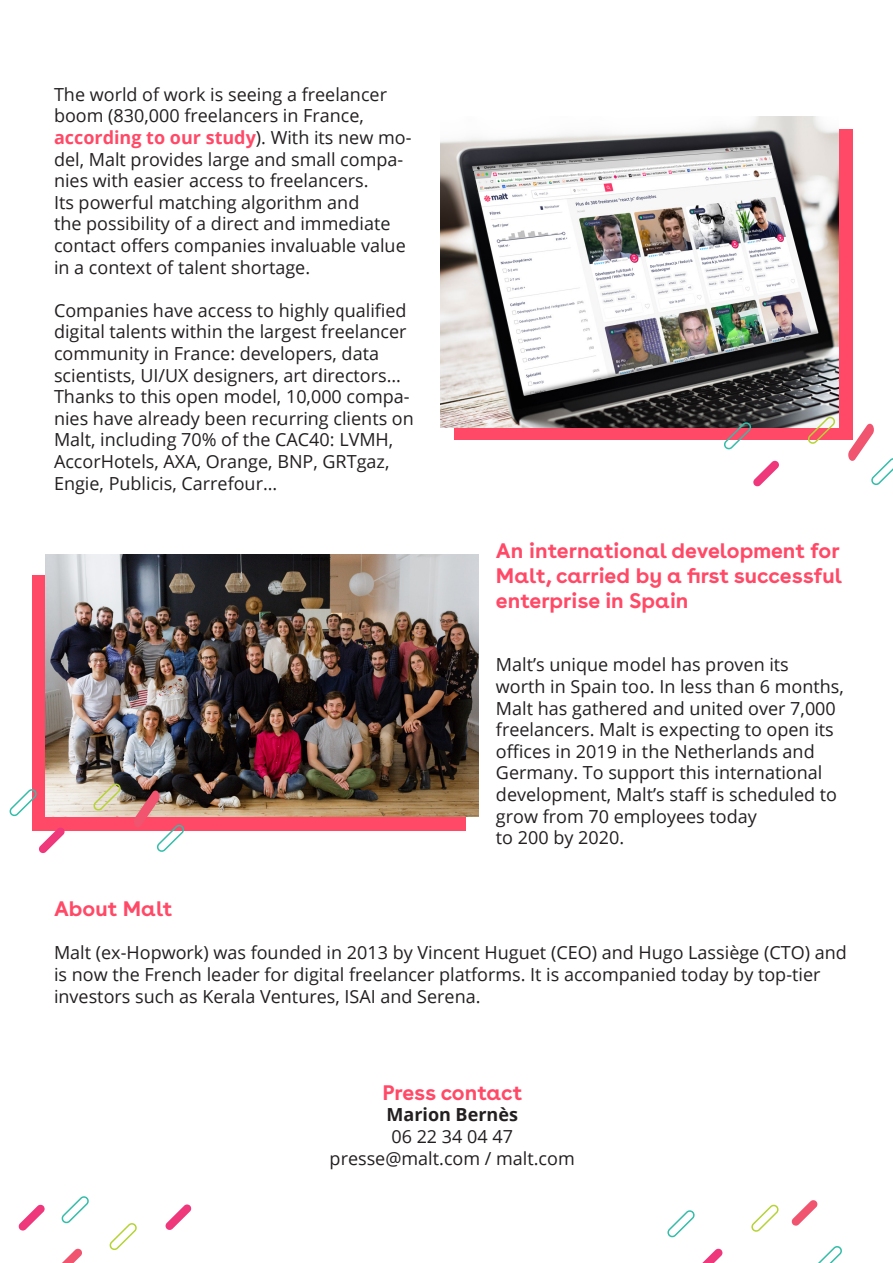
<style>
.page{position:relative;width:893px;height:1263px;background:#fff}
.page>*{position:absolute;margin:0;border:0;box-sizing:border-box;transform-origin:0 0}
.t1{font:700 21px/25.2px "Buenos Aires";color:#ff4967;text-align:justify}
.t2{font:18px/21.6px "Open Sans";color:#231f20}
.t3{font:700 18px "Open Sans";color:#231f20}
.s1{font-weight:700;color:#ff4967}
</style>
<div class="page">
<div style="left:32px;top:575px;width:433px;height:256px;background:#ff4967"></div>
<div style="left:454px;top:130px;width:398px;height:310px;background:#ff4967"></div>
<img style="left:45px;top:555px;width:434px;height:261px">
<img style="left:440px;top:117px;width:399px;height:310px">
<svg style="left:18px;top:1204px;width:27px;height:27px"></svg>
<svg style="left:61px;top:1196px;width:28px;height:28px"></svg>
<svg style="left:109px;top:1223px;width:28px;height:27px"></svg>
<svg style="left:165px;top:1204px;width:27px;height:26px"></svg>
<svg style="left:62px;top:1248px;width:20px;height:15px"></svg>
<svg style="left:667px;top:1200px;width:175px;height:63px"></svg>
<svg style="left:722px;top:417px;width:171px;height:70px"></svg>
<svg style="left:9px;top:783px;width:177px;height:71px"></svg>
<p class="t2" style="left:54px;top:83px;width:334px">The world of work is seeing a freelancer boom (830,000 freelancers in France,</p>
<p class="t2" style="left:54px;top:126px;width:359px"><span class="s1">according to our study</span>). With its new mo&shy;del, Malt provides large and small compa&shy;nies with easier access to freelancers.</p>
<p class="t2" style="left:54px;top:191px;width:353px">Its powerful matching algorithm and<br>the possibility of a direct and immediate contact offers companies invaluable value in a context of talent shortage.</p>
<p class="t2" style="left:54px;top:299px;width:361px">Companies have access to highly qualified digital talents within the largest freelancer community in France: developers, data scientists, UI/UX designers, art directors… Thanks to this open model, 10,000 compa&shy;nies have already been recurring clients on Malt, including 70% of the CAC40: LVMH, AccorHotels, AXA, Orange, BNP, GRTgaz,</p>
<p class="t2" style="left:54px;top:472px;width:225px">Engie, Publicis, Carrefour…</p>
<p class="t1" style="left:496px;top:540px;width:347px">An international development for Malt, carried by a first successful enterprise in Spain</p>
<p class="t2" style="left:496px;top:653px;width:294px">Malt’s unique model has proven its</p>
<p class="t2" style="left:496px;top:675px;width:349px">worth in Spain too. In less than 6 months, Malt has gathered and united over 7,000 freelancers. Malt is expecting to open its offices in 2019 in the Netherlands and Germany. To support this international development, Malt’s staff is scheduled to grow from 70 employees today</p>
<p class="t2" style="left:496px;top:826px;width:130px">to 200 by 2020.</p>
<p class="t1" style="left:54px;top:898px;width:120px">About Malt</p>
<p class="t2" style="left:54px;top:941px;width:794px">Malt (ex-Hopwork) was founded in 2013 by Vincent Huguet (CEO) and Hugo Lassiège (CTO) and is now the French leader for digital freelancer platforms. It is accompanied today by top-tier investors such as Kerala Ventures, ISAI and Serena.</p>
<p class="t1" style="left:382px;top:1081px;width:141px">Press contact</p>
<p class="t3" style="left:386px;top:1102px;width:133px">Marion Bernès</p>
<p class="t2" style="left:391px;top:1125px;width:123px">06 22 34 04 47</p>
<p class="t2" style="left:330px;top:1147px;width:247px">presse@malt.com / malt.com</p>
</div>
